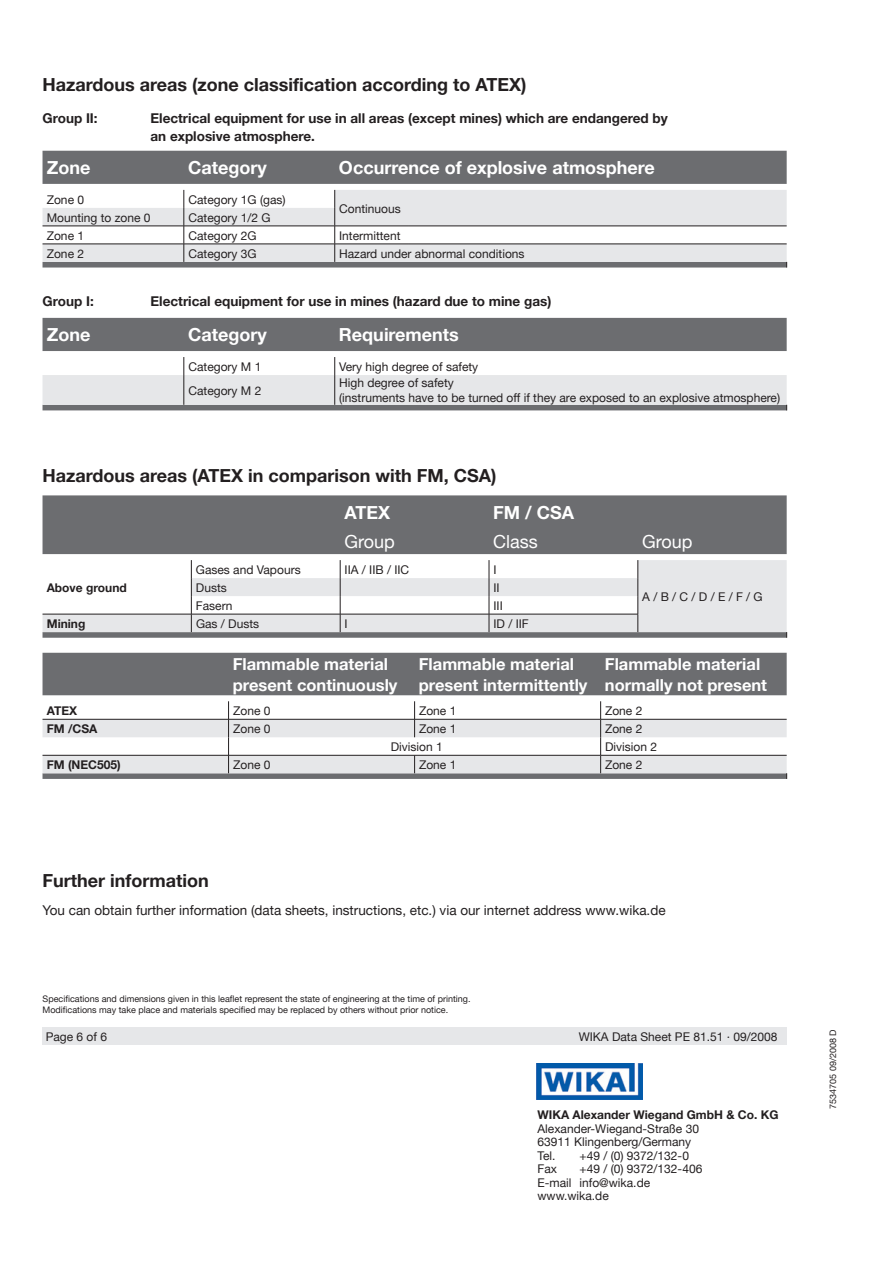
<style>
.page{position:relative;width:893px;height:1263px;background:#fff}
.page>*{position:absolute;margin:0;border:0;box-sizing:border-box;transform-origin:0 0}
.t1{font:700 18px "Helvetica Neue";color:#231f20}
.t2{font:700 18px "Helvetica Neue";color:#fff}
.t3{font:18px "Helvetica Neue";color:#fff}
.t4{font:700 16.5px/21px "Helvetica Neue";color:#fff}
.t5{font:700 13.5px/18px "Helvetica Neue";color:#231f20}
.t6{font:13.5px "Helvetica Neue";color:#231f20}
.t7{font:12px/13.5px "Helvetica Neue";color:#231f20}
.t8{font:700 12px "Helvetica Neue";color:#231f20}
.t9{font:9px/10.5px "Helvetica Neue";color:#231f20}
</style>
<div class="page">
<img style="left:537px;top:1063px;width:105px;height:36px">
<div style="left:43px;top:1028px;width:744px;height:17px;background:#e6e7e9"></div>
<svg style="left:43px;top:495px;width:744px;height:143px;background:#7a7a7d"></svg>
<svg style="left:43px;top:560px;width:744px;height:72px;fill:#e6e7e9"></svg>
<hr style="left:43px;top:614px;width:148px;height:1px;background:#231f20">
<svg style="left:191px;top:560px;width:1px;height:72px"></svg>
<svg style="left:340px;top:560px;width:1px;height:72px"></svg>
<svg style="left:489px;top:560px;width:1px;height:72px"></svg>
<svg style="left:638px;top:560px;width:1px;height:72px"></svg>
<hr style="left:191px;top:614px;width:447px;height:1px;background:#231f20">
<div style="left:43px;top:318px;width:744px;height:33px;background:#6c6d70"></div>
<svg style="left:43px;top:357px;width:744px;height:53px"></svg>
<hr style="left:334px;top:375px;width:1px;height:30px;background:#231f20">
<div style="left:43px;top:653px;width:744px;height:43px;background:#6c6d70"></div>
<svg style="left:43px;top:701px;width:744px;height:78px"></svg>
<svg style="left:43px;top:151px;width:744px;height:116px;background:#808183"></svg>
<svg style="left:43px;top:190px;width:744px;height:72px;fill:#e6e7e9"></svg>
<hr style="left:43px;top:226px;width:292px;height:1px;background:#231f20">
<hr style="left:43px;top:244px;width:292px;height:1px;background:#231f20">
<hr style="left:335px;top:226px;width:73px;height:1px;background:#231f20">
<hr style="left:408px;top:226px;width:379px;height:1px;background:#231f20">
<hr style="left:335px;top:244px;width:73px;height:1px;background:#231f20">
<svg style="left:334px;top:190px;width:1px;height:72px"></svg>
<hr style="left:408px;top:244px;width:379px;height:1px;background:#231f20">
<svg style="left:183px;top:190px;width:1px;height:72px"></svg>
<h1 class="t1" style="left:42px;top:73px;width:485px">Hazardous areas (zone classification according to ATEX)</h1>
<p class="t5" style="left:42px;top:109px;width:57px">Group II:</p>
<p class="t5" style="left:150px;top:109px;width:519px">Electrical equipment for use in all areas (except mines) which are endangered by an explosive atmosphere.</p>
<h1 class="t2" style="left:47px;top:157px;width:45px">Zone</h1>
<h1 class="t2" style="left:188px;top:157px;width:80px">Category</h1>
<h1 class="t2" style="left:339px;top:157px;width:317px">Occurrence of explosive atmosphere</h1>
<p class="t7" style="left:47px;top:192px;width:39px">Zone 0</p>
<p class="t7" style="left:188px;top:192px;width:99px">Category 1G (gas)</p>
<p class="t7" style="left:339px;top:201px;width:63px">Continuous</p>
<p class="t7" style="left:47px;top:210px;width:105px">Mounting to zone 0</p>
<p class="t7" style="left:188px;top:210px;width:84px">Category 1/2 G</p>
<p class="t7" style="left:47px;top:228px;width:39px">Zone 1</p>
<p class="t7" style="left:188px;top:228px;width:70px">Category 2G</p>
<p class="t7" style="left:339px;top:228px;width:63px">Intermittent</p>
<p class="t7" style="left:47px;top:247px;width:39px">Zone 2</p>
<p class="t7" style="left:188px;top:247px;width:70px">Category 3G</p>
<p class="t7" style="left:339px;top:247px;width:187px">Hazard under abnormal conditions</p>
<p class="t5" style="left:43px;top:292px;width:53px">Group I:</p>
<p class="t5" style="left:151px;top:292px;width:402px">Electrical equipment for use in mines (hazard due to mine gas)</p>
<h1 class="t2" style="left:47px;top:324px;width:45px">Zone</h1>
<h1 class="t2" style="left:188px;top:324px;width:80px">Category</h1>
<h1 class="t2" style="left:339px;top:324px;width:121px">Requirements</h1>
<p class="t7" style="left:188px;top:360px;width:74px">Category M 1</p>
<p class="t7" style="left:339px;top:360px;width:141px">Very high degree of safety</p>
<p class="t7" style="left:188px;top:383px;width:74px">Category M 2</p>
<p class="t7" style="left:339px;top:375px;width:442px;line-height:15px">High degree of safety<br>(instruments have to be turned off if they are exposed to an explosive atmosphere)</p>
<h1 class="t1" style="left:42px;top:464px;width:455px">Hazardous areas (ATEX in comparison with FM, CSA)</h1>
<h1 class="t2" style="left:344px;top:501px;width:47px">ATEX</h1>
<h1 class="t2" style="left:493px;top:501px;width:83px">FM / CSA</h1>
<h1 class="t3" style="left:344px;top:531px;width:52px">Group</h1>
<h1 class="t3" style="left:493px;top:531px;width:46px">Class</h1>
<h1 class="t3" style="left:642px;top:531px;width:52px">Group</h1>
<p class="t8" style="left:47px;top:580px;width:82px">Above ground</p>
<p class="t7" style="left:196px;top:563px;width:106px">Gases and Vapours</p>
<p class="t7" style="left:345px;top:563px;width:66px">IIA / IIB / IIC</p>
<p class="t7" style="left:493px;top:563px;width:5px">I</p>
<p class="t7" style="left:196px;top:581px;width:32px">Dusts</p>
<p class="t7" style="left:493px;top:581px;width:8px">II</p>
<p class="t7" style="left:196px;top:598px;width:38px">Fasern</p>
<p class="t7" style="left:493px;top:598px;width:11px">III</p>
<p class="t8" style="left:47px;top:616px;width:40px">Mining</p>
<p class="t7" style="left:196px;top:617px;width:65px">Gas / Dusts</p>
<p class="t7" style="left:345px;top:617px;width:5px">I</p>
<p class="t7" style="left:493px;top:617px;width:37px">ID / IIF</p>
<p class="t7" style="left:642px;top:590px;width:122px">A / B / C / D / E / F / G</p>
<h2 class="t4" style="left:233px;top:653px;width:166px">Flammable material present continuously</h2>
<h2 class="t4" style="left:419px;top:653px;width:170px">Flammable material present intermittently</h2>
<h2 class="t4" style="left:605px;top:653px;width:164px">Flammable material normally not present</h2>
<p class="t8" style="left:47px;top:703px;width:32px">ATEX</p>
<p class="t7" style="left:233px;top:704px;width:39px">Zone 0</p>
<p class="t7" style="left:419px;top:704px;width:39px">Zone 1</p>
<p class="t7" style="left:605px;top:704px;width:39px">Zone 2</p>
<p class="t8" style="left:47px;top:721px;width:52px">FM /CSA</p>
<p class="t7" style="left:233px;top:722px;width:39px">Zone 0</p>
<p class="t7" style="left:419px;top:722px;width:39px">Zone 1</p>
<p class="t7" style="left:605px;top:722px;width:39px">Zone 2</p>
<p class="t7" style="left:391px;top:740px;width:54px">Division 1</p>
<p class="t7" style="left:605px;top:740px;width:54px">Division 2</p>
<p class="t8" style="left:47px;top:757px;width:76px">FM (NEC505)</p>
<p class="t7" style="left:233px;top:758px;width:39px">Zone 0</p>
<p class="t7" style="left:419px;top:758px;width:39px">Zone 1</p>
<p class="t7" style="left:605px;top:758px;width:39px">Zone 2</p>
<h1 class="t1" style="left:43px;top:870px;width:168px">Further information</h1>
<p class="t6" style="left:43px;top:902px;width:625px">You can obtain further information (data sheets, instructions, etc.) via our internet address www.wika.de</p>
<p class="t9" style="left:43px;top:993px;width:430px">Specifications and dimensions given in this leaflet represent the state of engineering at the time of printing.<br>Modifications may take place and materials specified may be replaced by others without prior notice.</p>
<p class="t7" style="left:46px;top:1030px;width:63px">Page 6 of 6</p>
<p class="t7" style="left:579px;top:1030px;width:200px">WIKA Data Sheet PE 81.51 ∙ 09/2008</p>
<p class="t8" style="left:537px;top:1107px;width:243px">WIKA Alexander Wiegand GmbH &amp; Co. KG</p>
<p class="t7" style="left:537px;top:1121px;width:163px">Alexander-Wiegand-Straße 30<br>63911 Klingenberg/Germany<br>Tel.</p>
<p class="t7" style="left:579px;top:1148px;width:111px">+49 / (0) 9372/132-0</p>
<p class="t7" style="left:537px;top:1162px;width:166px;text-indent:42px">+49 / (0) 9372/132-406<br>E-mail info@wika.de www.wika.de</p>
<p class="t7" style="left:537px;top:1162px;width:21px">Fax</p>
<p class="t9" style="left:828px;top:1109px;width:81px;rotate:-90deg">7534705 09/2008 D</p>
</div>
